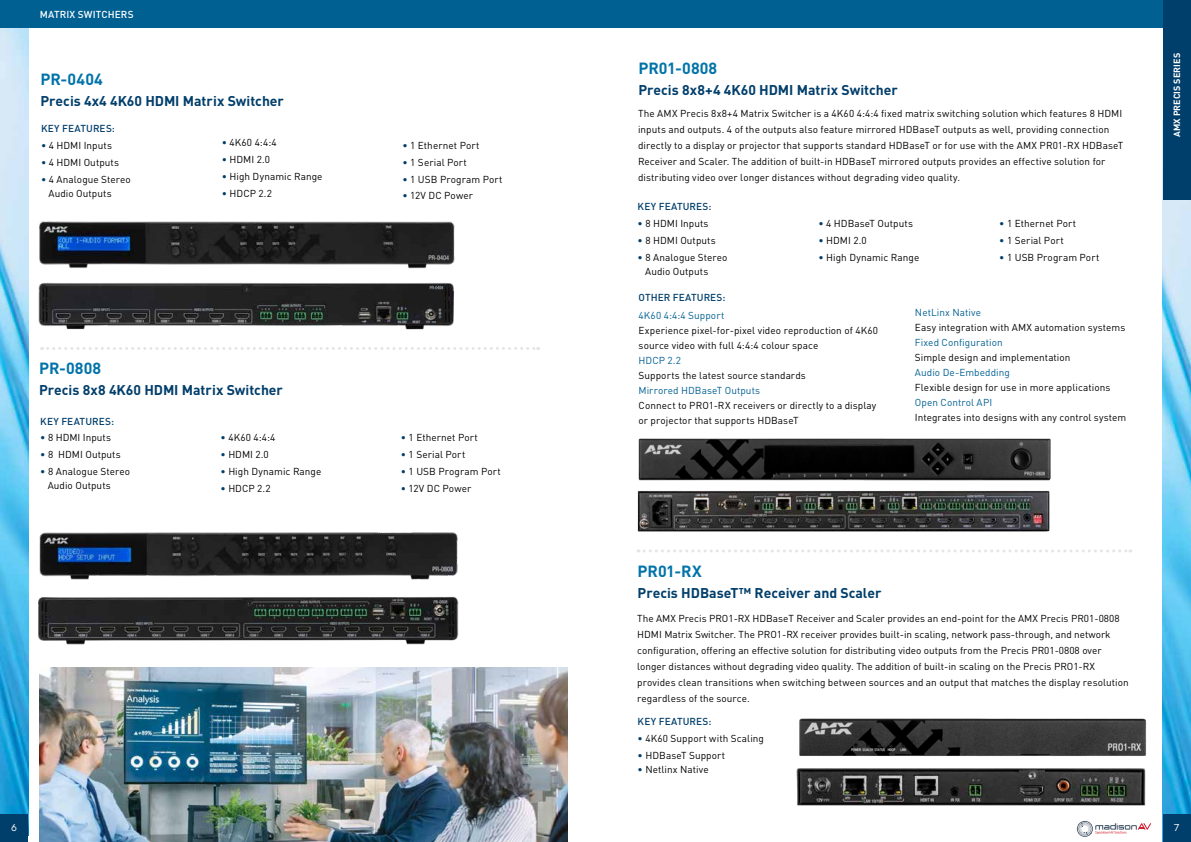
<style>
.page{position:relative;width:1191px;height:842px;background:#fff}
.page>*{position:absolute;margin:0;border:0;box-sizing:border-box;transform-origin:0 0}
.t1{font:700 16px "DIN";letter-spacing:.01em;color:#0173a9}
.t2{font:700 14px "DIN";color:#003e6b}
.t3{font:10px/16px "DIN";letter-spacing:.005em;color:#000}
.t4{font:10px "DIN";letter-spacing:.01em;color:#006092}
.t5{font:500 10px "DIN";letter-spacing:.015em;color:#003e6b}
.t6{font:500 10px "DINOT";letter-spacing:.01em;color:#fff}
.t7{font:10px "Hurme Geometric Sans 2";color:#fff}
.t8{font:700 9px "DINOT";letter-spacing:.01em;color:#fff}
.s1{color:#003e6b}
</style>
<div class="page">
<img style="left:40px;top:667px;width:527px;height:175px">
<img style="left:0;top:28px;width:28px;height:786px">
<img style="left:1162px;top:200px;width:29px;height:614px">
<div style="left:0;top:0;width:1191px;height:28px;background:#006092"></div>
<div style="left:1162px;top:0;width:29px;height:200px;background:#003e6b"></div>
<img style="left:39px;top:221px;width:416px;height:36px">
<img style="left:38px;top:257px;width:417px;height:93px">
<img style="left:18px;top:519px;width:440px;height:67px">
<img style="left:0;top:594px;width:470px;height:80px">
<svg style="left:42px;top:347px;width:497px;height:3px"></svg>
<img style="left:638px;top:438px;width:413px;height:43px">
<img style="left:637px;top:490px;width:413px;height:42px">
<svg style="left:638px;top:549px;width:493px;height:3px"></svg>
<img style="left:799px;top:707px;width:369px;height:55px">
<img style="left:796px;top:746px;width:371px;height:67px">
<svg style="left:1077px;top:821px;width:74px;height:16px"></svg>
<div style="left:0;top:814px;width:28px;height:28px;background:#003e6b"></div>
<div style="left:1162px;top:814px;width:29px;height:28px;background:#003e6b"></div>
<p class="t6" style="left:40px;top:8px;width:95px">MATRIX SWITCHERS</p>
<h1 class="t1" style="left:41px;top:69px;width:64px">PR-0404</h1>
<h2 class="t2" style="left:41px;top:92px;width:245px">Precis 4x4 4K60 HDMI Matrix Switcher</h2>
<p class="t5" style="left:41px;top:122px;width:75px">KEY FEATURES:</p>
<p class="t3" style="left:41px;top:137px;width:72px"><span class="s1">•</span> 4 HDMI Inputs</p>
<p class="t3" style="left:41px;top:154px;width:80px"><span class="s1">•</span> 4 HDMI Outputs</p>
<p class="t3" style="left:48px;top:172px;width:84px;line-height:14px;text-indent:-7px"><span class="s1">•</span> 4 Analogue Stereo<br>Audio Outputs</p>
<p class="t3" style="left:222px;top:134px;width:56px"><span class="s1">•</span> 4K60 4:4:4</p>
<p class="t3" style="left:222px;top:151px;width:50px"><span class="s1">•</span> HDMI 2.0</p>
<p class="t3" style="left:222px;top:168px;width:102px"><span class="s1">•</span> High Dynamic Range</p>
<p class="t3" style="left:222px;top:185px;width:52px"><span class="s1">•</span> HDCP 2.2</p>
<h1 class="t1" style="left:39px;top:358px;width:64px">PR-0808</h1>
<h2 class="t2" style="left:39px;top:381px;width:245px">Precis 8x8 4K60 HDMI Matrix Switcher</h2>
<p class="t5" style="left:40px;top:415px;width:75px">KEY FEATURES:</p>
<p class="t3" style="left:40px;top:430px;width:72px"><span class="s1">•</span> 8 HDMI Inputs</p>
<p class="t3" style="left:40px;top:446px;width:82px"><span class="s1">•</span> 8 HDMI Outputs</p>
<p class="t3" style="left:48px;top:464px;width:84px;line-height:14px;text-indent:-7px"><span class="s1">•</span> 8 Analogue Stereo<br>Audio Outputs</p>
<p class="t3" style="left:220px;top:429px;width:56px"><span class="s1">•</span> 4K60 4:4:4</p>
<p class="t3" style="left:220px;top:446px;width:50px"><span class="s1">•</span> HDMI 2.0</p>
<p class="t3" style="left:220px;top:463px;width:102px"><span class="s1">•</span> High Dynamic Range</p>
<p class="t3" style="left:220px;top:480px;width:52px"><span class="s1">•</span> HDCP 2.2</p>
<p class="t3" style="left:402px;top:137px;width:78px"><span class="s1">•</span> 1 Ethernet Port</p>
<p class="t3" style="left:402px;top:154px;width:66px"><span class="s1">•</span> 1 Serial Port</p>
<p class="t3" style="left:402px;top:171px;width:102px"><span class="s1">•</span> 1 USB Program Port</p>
<p class="t3" style="left:402px;top:188px;width:72px"><span class="s1">•</span> 12V DC Power</p>
<p class="t3" style="left:401px;top:429px;width:78px"><span class="s1">•</span> 1 Ethernet Port</p>
<p class="t3" style="left:401px;top:446px;width:66px"><span class="s1">•</span> 1 Serial Port</p>
<p class="t3" style="left:401px;top:463px;width:102px"><span class="s1">•</span> 1 USB Program Port</p>
<p class="t3" style="left:401px;top:480px;width:72px"><span class="s1">•</span> 12V DC Power</p>
<h1 class="t1" style="left:638px;top:58px;width:80px">PR01-0808</h1>
<h2 class="t2" style="left:638px;top:81px;width:261px">Precis 8x8+4 4K60 HDMI Matrix Switcher</h2>
<p class="t3" style="left:638px;top:105px;width:487px">The AMX Precis 8x8+4 Matrix Switcher is a 4K60 4:4:4 fixed matrix switching solution which features 8 HDMI inputs and outputs. 4 of the outputs also feature mirrored HDBaseT outputs as well, providing connection directly to a display or projector that supports standard HDBaseT or for use with the AMX PR01-RX HDBaseT Receiver and Scaler. The addition of built-in HDBaseT mirrored outputs provides an effective solution for distributing video over longer distances without degrading video quality.</p>
<p class="t5" style="left:637px;top:200px;width:75px">KEY FEATURES:</p>
<p class="t3" style="left:637px;top:215px;width:72px"><span class="s1">•</span> 8 HDMI Inputs</p>
<p class="t3" style="left:637px;top:232px;width:80px"><span class="s1">•</span> 8 HDMI Outputs</p>
<p class="t3" style="left:645px;top:250px;width:84px;line-height:14px;text-indent:-7px"><span class="s1">•</span> 8 Analogue Stereo<br>Audio Outputs</p>
<p class="t3" style="left:818px;top:215px;width:96px"><span class="s1">•</span> 4 HDBaseT Outputs</p>
<p class="t3" style="left:818px;top:232px;width:50px"><span class="s1">•</span> HDMI 2.0</p>
<p class="t3" style="left:818px;top:249px;width:102px"><span class="s1">•</span> High Dynamic Range</p>
<p class="t3" style="left:999px;top:215px;width:78px"><span class="s1">•</span> 1 Ethernet Port</p>
<p class="t3" style="left:999px;top:232px;width:66px"><span class="s1">•</span> 1 Serial Port</p>
<p class="t3" style="left:999px;top:249px;width:102px"><span class="s1">•</span> 1 USB Program Port</p>
<p class="t5" style="left:638px;top:291px;width:88px">OTHER FEATURES:</p>
<p class="t4" style="left:638px;top:309px;width:87px">4K60 4:4:4 Support</p>
<p class="t3" style="left:638px;top:323px;width:241px;line-height:15px">Experience pixel-for-pixel video reproduction of 4K60 source video with full 4:4:4 colour space</p>
<p class="t4" style="left:638px;top:354px;width:44px">HDCP 2.2</p>
<p class="t3" style="left:638px;top:367px;width:169px">Supports the latest source standards</p>
<p class="t4" style="left:638px;top:384px;width:123px">Mirrored HDBaseT Outputs</p>
<p class="t3" style="left:638px;top:398px;width:239px;line-height:15px">Connect to PRO1-RX receivers or directly to a display or projector that supports HDBaseT</p>
<p class="t4" style="left:915px;top:306px;width:68px">NetLinx Native</p>
<p class="t3" style="left:915px;top:320px;width:212px">Easy integration with AMX automation systems</p>
<p class="t4" style="left:915px;top:336px;width:89px">Fixed Configuration</p>
<p class="t3" style="left:915px;top:350px;width:157px">Simple design and implementation</p>
<p class="t4" style="left:915px;top:366px;width:96px">Audio De-Embedding</p>
<p class="t3" style="left:915px;top:380px;width:197px">Flexible design for use in more applications</p>
<p class="t4" style="left:915px;top:396px;width:79px">Open Control API</p>
<p class="t3" style="left:915px;top:410px;width:213px">Integrates into designs with any control system</p>
<p class="t8" style="left:1170px;top:137px;width:86px;rotate:-90deg">AMX PRECIS SERIES</p>
<h1 class="t1" style="left:637px;top:561px;width:66px">PR01-RX</h1>
<h2 class="t2" style="left:637px;top:584px;width:245px">Precis HDBaseT™ Receiver and Scaler</h2>
<p class="t3" style="left:637px;top:611px;width:493px">The AMX Precis PRO1-RX HDBaseT Receiver and Scaler provides an end-point for the AMX Precis PR01-0808<br>HDMI Matrix Switcher. The PRO1-RX receiver provides built-in scaling, network pass-through, and network configuration, offering an effective solution for distributing video outputs from the Precis PR01-0808 over longer distances without degrading video quality. The addition of built-in scaling on the Precis PRO1-RX provides clean transitions when switching between sources and an output that matches the display resolution regardless of the source.</p>
<p class="t5" style="left:637px;top:715px;width:75px">KEY FEATURES:</p>
<p class="t3" style="left:637px;top:730px;width:128px"><span class="s1">•</span> 4K60 Support with Scaling</p>
<p class="t3" style="left:637px;top:747px;width:89px"><span class="s1">•</span> HDBaseT Support</p>
<p class="t3" style="left:637px;top:761px;width:73px"><span class="s1">•</span> Netlinx Native</p>
<p class="t7" style="left:11px;top:820px;width:7px">6</p>
<p class="t7" style="left:1174px;top:820px;width:7px">7</p>
</div>
